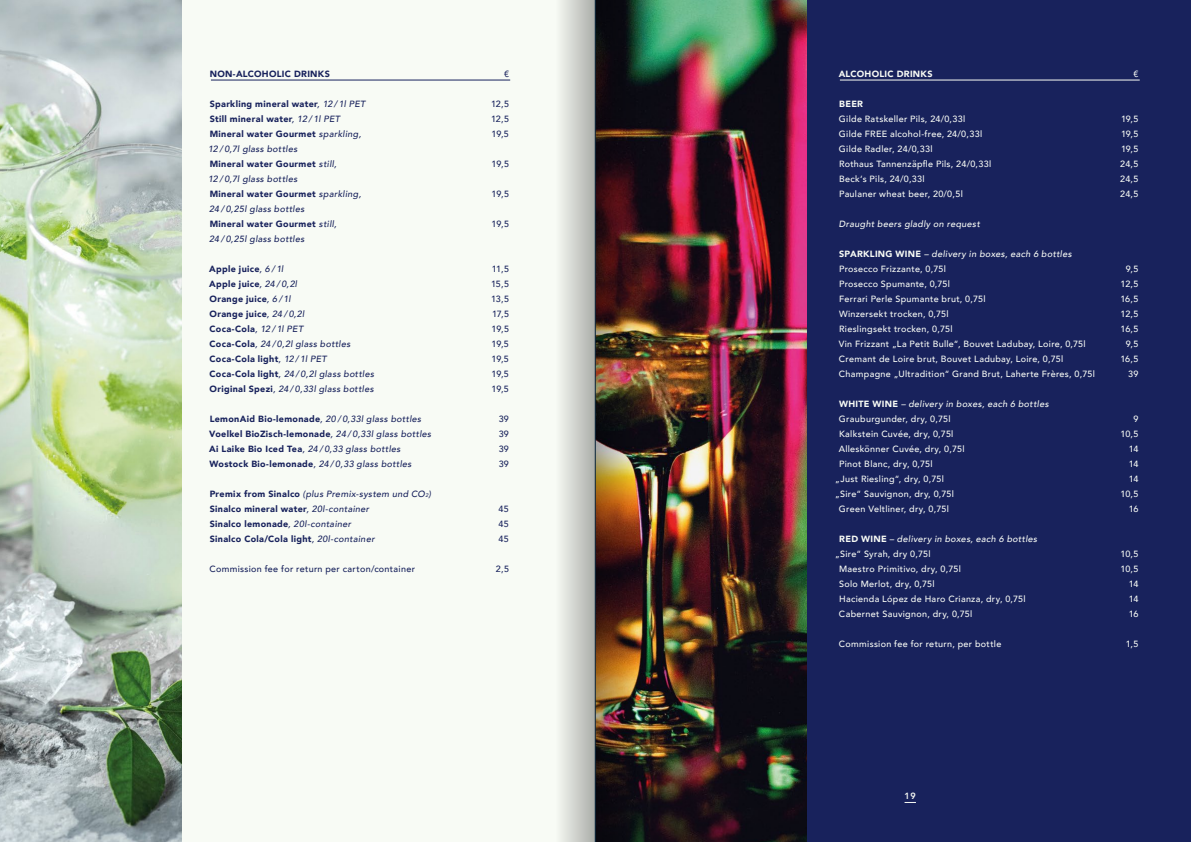
<style>
.page{position:relative;width:1191px;height:842px;background:#fff}
.page>*{position:absolute;margin:0;border:0;box-sizing:border-box;transform-origin:0 0}
.t1{font:500 9px "Avenir";letter-spacing:.035em;color:#f8fbf5}
.t2{font:italic 500 9px/15px "Avenir";letter-spacing:.035em;color:#18225c}
.t3{font:900 9px "Avenir";letter-spacing:.035em;color:#18225c}
.t4{font:italic 500 9px/15px "Avenir";letter-spacing:.04em;color:#f8fbf5}
.t5{font:500 9px "Avenir";letter-spacing:.03em;color:#18225c}
.t6{font:900 9px "Avenir";letter-spacing:.03em;color:#f8fbf5}
.t7{font:800 9px "Avenir";color:#f8fbf5}
.s1{font-weight:500;font-style:italic}
.s2{font-weight:900;font-style:normal}
.s3{font-size:5.2px}
.s4{font-style:normal}
</style>
<div class="page">
<div style="left:803px;top:0;width:388px;height:842px;background:#18225c"></div>
<div style="left:174px;top:0;width:425px;height:842px;background:#f8fbf5"></div>
<img style="left:644px;top:0;width:162px;height:842px">
<img style="left:0;top:0;width:181px;height:842px">
<hr style="left:840px;top:80px;width:299px;height:1px;background:#f8fbf5">
<hr style="left:211px;top:80px;width:299px;height:1px;background:#18225c">
<div style="left:547px;top:0;width:48px;height:842px;background:linear-gradient(to right,#fff,#afb1ad)"></div>
<img style="left:596px;top:0;width:48px;height:842px">
<svg style="left:904px;top:802px;width:12px;height:1px"></svg>
<hr style="left:595px;top:0;width:1px;height:842px;background:#122f45">
<p class="t3" style="left:210px;top:66px;width:122px">NON-ALCOHOLIC DRINKS</p>
<p class="t5" style="left:504px;top:66px;width:7px">€</p>
<p class="t3" style="left:210px;top:96px;width:157px">Sparkling mineral water<span class="s1">, 12 / 1l PET</span></p>
<p class="t5" style="left:491px;top:96px;width:19px">12,5</p>
<p class="t3" style="left:210px;top:111px;width:132px">Still mineral water<span class="s1">, 12 / 1l PET</span></p>
<p class="t5" style="left:491px;top:111px;width:19px">12,5</p>
<p class="t3" style="left:210px;top:126px;width:153px">Mineral water Gourmet <span class="s1">sparkling,</span></p>
<p class="t5" style="left:491px;top:126px;width:19px">19,5</p>
<p class="t2" style="left:208px;top:142px;width:130px">12 / 0,7l glass bottles<br><span class="s2">Mineral water Gourmet</span> still,</p>
<p class="t5" style="left:491px;top:156px;width:19px">19,5</p>
<p class="t2" style="left:208px;top:172px;width:155px">12 / 0,7l glass bottles<br><span class="s2">Mineral water Gourmet</span> sparkling,</p>
<p class="t2" style="left:209px;top:202px;width:129px">24 / 0,25l glass bottles<br><span class="s2">Mineral water Gourmet</span> still,</p>
<p class="t5" style="left:491px;top:186px;width:19px">19,5</p>
<p class="t5" style="left:491px;top:216px;width:19px">19,5</p>
<p class="t2" style="left:209px;top:232px;width:97px">24 / 0,25l glass bottles</p>
<p class="t3" style="left:209px;top:261px;width:76px">Apple juice<span class="s1">, 6 / 1l</span></p>
<p class="t5" style="left:492px;top:261px;width:19px">11,5</p>
<p class="t3" style="left:209px;top:276px;width:89px">Apple juice<span class="s1">, 24 / 0,2l</span></p>
<p class="t5" style="left:491px;top:276px;width:19px">15,5</p>
<p class="t3" style="left:210px;top:291px;width:83px">Orange juice<span class="s1">, 6 / 1l</span></p>
<p class="t5" style="left:491px;top:291px;width:19px">13,5</p>
<p class="t3" style="left:210px;top:306px;width:96px">Orange juice<span class="s1">, 24 / 0,2l</span></p>
<p class="t5" style="left:492px;top:306px;width:18px">17,5</p>
<p class="t3" style="left:210px;top:321px;width:95px">Coca-Cola<span class="s1">, 12 / 1l PET</span></p>
<p class="t5" style="left:491px;top:321px;width:19px">19,5</p>
<p class="t2" style="left:210px;top:337px;width:142px"><span class="s2">Coca-Cola</span>, 24 / 0,2l glass bottles</p>
<p class="t5" style="left:491px;top:336px;width:19px">19,5</p>
<p class="t3" style="left:209px;top:351px;width:119px">Coca-Cola light<span class="s1">, 12 / 1l PET</span></p>
<p class="t5" style="left:491px;top:351px;width:19px">19,5</p>
<p class="t2" style="left:209px;top:367px;width:166px"><span class="s2">Coca-Cola light</span>, 24 / 0,2l glass bottles</p>
<p class="t5" style="left:491px;top:366px;width:19px">19,5</p>
<p class="t2" style="left:209px;top:382px;width:166px"><span class="s2">Original Spezi</span>, 24 / 0,33l glass bottles</p>
<p class="t5" style="left:491px;top:381px;width:19px">19,5</p>
<p class="t2" style="left:210px;top:412px;width:213px"><span class="s2">LemonAid Bio-lemonade</span>, 20 / 0,33l glass bottles</p>
<p class="t5" style="left:499px;top:411px;width:12px">39</p>
<p class="t3" style="left:209px;top:426px;width:223px">Voelkel BioZisch-lemonade<span class="s1">, 24 / 0,33l glass bottles</span></p>
<p class="t5" style="left:499px;top:426px;width:12px">39</p>
<p class="t2" style="left:209px;top:442px;width:193px"><span class="s2">Ai Laike Bio Iced Tea</span>, 24 / 0,33 glass bottles</p>
<p class="t5" style="left:499px;top:441px;width:12px">39</p>
<p class="t2" style="left:209px;top:457px;width:203px"><span class="s2">Wostock Bio-lemonade</span>, 24 / 0,33 glass bottles</p>
<p class="t5" style="left:499px;top:456px;width:12px">39</p>
<p class="t2" style="left:210px;top:487px;width:223px"><span class="s2">Premix from Sinalco</span> (plus Premix-system und CO<span class="s3">2</span>)<br><span class="s2">Sinalco mineral water</span>, 20l-container</p>
<p class="t5" style="left:498px;top:501px;width:12px">45</p>
<p class="t3" style="left:210px;top:516px;width:143px">Sinalco lemonade<span class="s1">, 20l-container</span></p>
<p class="t5" style="left:498px;top:516px;width:12px">45</p>
<p class="t3" style="left:210px;top:531px;width:166px">Sinalco Cola/Cola light<span class="s1">, 20l-container</span></p>
<p class="t5" style="left:498px;top:531px;width:12px">45</p>
<p class="t5" style="left:209px;top:561px;width:207px">Commission fee for return per carton/container</p>
<p class="t5" style="left:496px;top:561px;width:15px">2,5</p>
<p class="t6" style="left:838px;top:66px;width:95px">ALCOHOLIC DRINKS</p>
<p class="t1" style="left:1133px;top:66px;width:7px">€</p>
<p class="t6" style="left:839px;top:96px;width:25px">BEER</p>
<p class="t1" style="left:839px;top:111px;width:128px">Gilde Ratskeller Pils, 24/0,33l</p>
<p class="t1" style="left:1121px;top:111px;width:19px">19,5</p>
<p class="t1" style="left:839px;top:126px;width:145px">Gilde FREE alcohol-free, 24/0,33l</p>
<p class="t1" style="left:1121px;top:126px;width:19px">19,5</p>
<p class="t1" style="left:839px;top:141px;width:95px">Gilde Radler, 24/0,33l</p>
<p class="t1" style="left:1121px;top:141px;width:19px">19,5</p>
<p class="t1" style="left:839px;top:156px;width:154px">Rothaus Tannenzäpfle Pils, 24/0,33l</p>
<p class="t1" style="left:1120px;top:156px;width:20px">24,5</p>
<p class="t1" style="left:839px;top:171px;width:87px">Beck‘s Pils, 24/0,33l</p>
<p class="t1" style="left:1120px;top:171px;width:20px">24,5</p>
<p class="t1" style="left:839px;top:186px;width:125px">Paulaner wheat beer, 20/0,5l</p>
<p class="t1" style="left:1120px;top:186px;width:20px">24,5</p>
<p class="t4" style="left:839px;top:217px;width:143px">Draught beers gladly on request</p>
<p class="t4" style="left:839px;top:247px;width:234px"><span class="s2">SPARKLING WINE</span> – delivery in boxes, each 6 bottles<br><span class="s4">Prosecco Frizzante, 0,75l</span></p>
<p class="t1" style="left:1126px;top:261px;width:14px">9,5</p>
<p class="t1" style="left:839px;top:276px;width:112px">Prosecco Spumante, 0,75l</p>
<p class="t1" style="left:1120px;top:276px;width:19px">12,5</p>
<p class="t1" style="left:839px;top:291px;width:148px">Ferrari Perle Spumante brut, 0,75l</p>
<p class="t1" style="left:1120px;top:291px;width:20px">16,5</p>
<p class="t1" style="left:839px;top:306px;width:111px">Winzersekt trocken, 0,75l</p>
<p class="t1" style="left:1120px;top:306px;width:19px">12,5</p>
<p class="t1" style="left:839px;top:321px;width:115px">Rieslingsekt trocken, 0,75l</p>
<p class="t1" style="left:1120px;top:321px;width:20px">16,5</p>
<p class="t1" style="left:838px;top:336px;width:248px">Vin Frizzant „La Petit Bulle“, Bouvet Ladubay, Loire, 0,75l</p>
<p class="t1" style="left:1126px;top:336px;width:14px">9,5</p>
<p class="t1" style="left:839px;top:351px;width:226px">Cremant de Loire brut, Bouvet Ladubay, Loire, 0,75l</p>
<p class="t1" style="left:1120px;top:351px;width:20px">16,5</p>
<p class="t1" style="left:839px;top:366px;width:257px">Champagne „Ultradition“ Grand Brut, Laherte Frères, 0,75l</p>
<p class="t1" style="left:1128px;top:366px;width:12px">39</p>
<p class="t4" style="left:839px;top:397px;width:211px"><span class="s2">WHITE WINE</span> – delivery in boxes, each 6 bottles<br><span class="s4">Grauburgunder, dry, 0,75l</span></p>
<p class="t1" style="left:1133px;top:411px;width:7px">9</p>
<p class="t1" style="left:839px;top:426px;width:116px">Kalkstein Cuvée, dry, 0,75l</p>
<p class="t1" style="left:1120px;top:426px;width:20px">10,5</p>
<p class="t1" style="left:838px;top:441px;width:127px">Alleskönner Cuvée, dry, 0,75l</p>
<p class="t1" style="left:1128px;top:441px;width:11px">14</p>
<p class="t1" style="left:839px;top:456px;width:95px">Pinot Blanc, dry, 0,75l</p>
<p class="t1" style="left:1128px;top:456px;width:11px">14</p>
<p class="t1" style="left:835px;top:471px;width:110px">„Just Riesling“, dry, 0,75l</p>
<p class="t1" style="left:1128px;top:471px;width:11px">14</p>
<p class="t1" style="left:835px;top:486px;width:120px">„Sire“ Sauvignon, dry, 0,75l</p>
<p class="t1" style="left:1120px;top:486px;width:20px">10,5</p>
<p class="t1" style="left:839px;top:501px;width:111px">Green Veltliner, dry, 0,75l</p>
<p class="t1" style="left:1128px;top:501px;width:11px">16</p>
<p class="t4" style="left:835px;top:532px;width:203px;text-indent:4px"><span class="s2">RED WINE</span> – delivery in boxes, each 6 bottles <span class="s4">„Sire“ Syrah, dry 0,75l</span></p>
<p class="t1" style="left:1120px;top:546px;width:20px">10,5</p>
<p class="t1" style="left:839px;top:561px;width:123px">Maestro Primitivo, dry, 0,75l</p>
<p class="t1" style="left:1120px;top:561px;width:20px">10,5</p>
<p class="t1" style="left:839px;top:576px;width:97px">Solo Merlot, dry, 0,75l</p>
<p class="t1" style="left:1128px;top:576px;width:11px">14</p>
<p class="t1" style="left:839px;top:591px;width:188px">Hacienda López de Haro Crianza, dry, 0,75l</p>
<p class="t1" style="left:1128px;top:591px;width:11px">14</p>
<p class="t1" style="left:839px;top:606px;width:135px">Cabernet Sauvignon, dry, 0,75l</p>
<p class="t1" style="left:1128px;top:606px;width:11px">16</p>
<p class="t1" style="left:839px;top:636px;width:164px">Commission fee for return, per bottle</p>
<p class="t1" style="left:1125px;top:636px;width:14px">1,5</p>
<p class="t7" style="left:904px;top:789px;width:13px">19</p>
</div>
